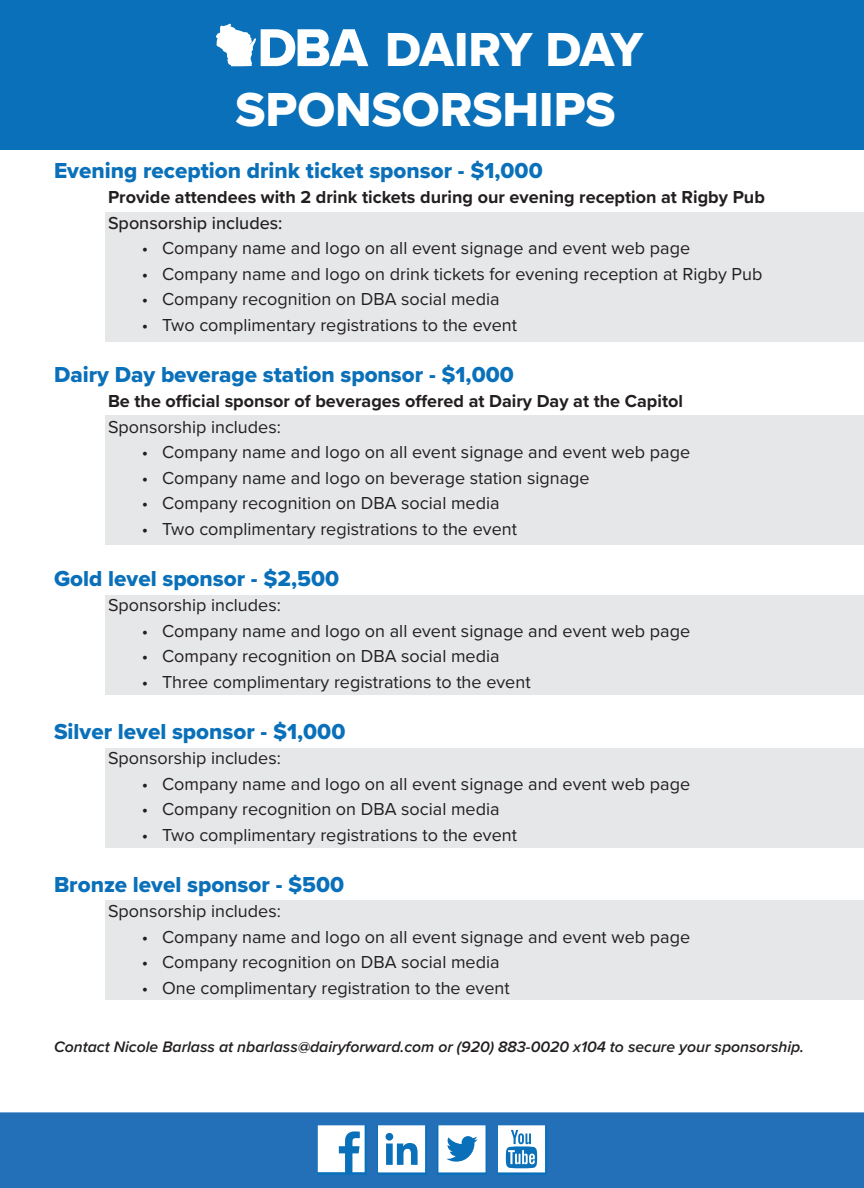
<style>
.page{position:relative;width:864px;height:1188px;background:#fff}
.page>*{position:absolute;margin:0;border:0;box-sizing:border-box;transform-origin:0 0}
.t1{font:49.5px "Proxima Nova Extrabld";color:#fff}
.t2{font:49.5px "Proxima Nova Extrabld";letter-spacing:-.025em;color:#fff}
.t3{font:22.5px "Proxima Nova Extrabld";color:#0970b9}
.t4{font:18px "Proxima Nova";color:#231f20}
.t5{font:700 18px "Proxima Nova";color:#231f20}
.t6{font:500 18px "Proxima Nova";color:#231f20}
.t7{font:italic 600 15.75px "Proxima Nova";color:#231f20}
</style>
<div class="page">
<div style="left:106px;top:901px;width:758px;height:99px;background:#e6e7e9"></div>
<div style="left:106px;top:749px;width:758px;height:99px;background:#e6e7e9"></div>
<div style="left:106px;top:596px;width:758px;height:99px;background:#e6e7e9"></div>
<div style="left:106px;top:416px;width:758px;height:129px;background:#e6e7e9"></div>
<div style="left:106px;top:212px;width:758px;height:129px;background:#e6e7e9"></div>
<div style="left:0;top:1112px;width:864px;height:76px;background:#2370b9"></div>
<div style="left:0;top:0;width:864px;height:149px;background:#0970b9"></div>
<div style="left:437px;top:1125px;width:50px;height:49px;background:#73add7"></div>
<svg style="left:438px;top:1125px;width:48px;height:47px;background:#c4dcee"></svg>
<svg style="left:216px;top:24px;width:152px;height:42px"></svg>
<div style="left:377px;top:1125px;width:50px;height:49px;background:linear-gradient(to bottom,#247fc0,#247fc0)"></div>
<svg style="left:378px;top:1125px;width:47px;height:47px"></svg>
<div style="left:317px;top:1125px;width:50px;height:49px;background:linear-gradient(to bottom,#0970b9,#0970b9)"></div>
<svg style="left:318px;top:1125px;width:47px;height:47px"></svg>
<div style="left:497px;top:1125px;width:50px;height:49px;background:linear-gradient(to bottom,#1677bc,#1677bc)"></div>
<svg style="left:498px;top:1125px;width:47px;height:47px"></svg>
<p class="t2" style="left:385px;top:12px;width:260px">DAIRY DAY</p>
<p class="t1" style="left:236px;top:72px;width:381px">SPONSORSHIPS</p>
<p class="t3" style="left:54px;top:153px;width:490px">Evening reception drink ticket sponsor - $1,000</p>
<p class="t5" style="left:108px;top:184px;width:658px">Provide attendees with 2 drink tickets during our evening reception at Rigby Pub</p>
<p class="t6" style="left:108px;top:209px;width:176px">Sponsorship includes:</p>
<p class="t4" style="left:142px;top:235px;width:550px">• Company name and logo on all event signage and event web page</p>
<p class="t4" style="left:142px;top:260px;width:622px">• Company name and logo on drink tickets for evening reception at Rigby Pub</p>
<p class="t4" style="left:142px;top:286px;width:359px">• Company recognition on DBA social media</p>
<p class="t4" style="left:142px;top:311px;width:377px">• Two complimentary registrations to the event</p>
<p class="t3" style="left:54px;top:357px;width:461px">Dairy Day beverage station sponsor - $1,000</p>
<p class="t5" style="left:108px;top:388px;width:577px">Be the official sponsor of beverages offered at Dairy Day at the Capitol</p>
<p class="t4" style="left:108px;top:413px;width:174px">Sponsorship includes:</p>
<p class="t4" style="left:142px;top:439px;width:550px">• Company name and logo on all event signage and event web page</p>
<p class="t4" style="left:142px;top:464px;width:450px">• Company name and logo on beverage station signage</p>
<p class="t4" style="left:142px;top:490px;width:359px">• Company recognition on DBA social media</p>
<p class="t4" style="left:142px;top:515px;width:377px">• Two complimentary registrations to the event</p>
<p class="t3" style="left:54px;top:561px;width:287px">Gold level sponsor - $2,500</p>
<p class="t4" style="left:108px;top:592px;width:174px">Sponsorship includes:</p>
<p class="t4" style="left:142px;top:617px;width:550px">• Company name and logo on all event signage and event web page</p>
<p class="t4" style="left:142px;top:643px;width:359px">• Company recognition on DBA social media</p>
<p class="t4" style="left:142px;top:668px;width:390px">• Three complimentary registrations to the event</p>
<p class="t3" style="left:54px;top:714px;width:293px">Silver level sponsor - $1,000</p>
<p class="t4" style="left:108px;top:745px;width:174px">Sponsorship includes:</p>
<p class="t4" style="left:142px;top:770px;width:550px">• Company name and logo on all event signage and event web page</p>
<p class="t4" style="left:142px;top:796px;width:359px">• Company recognition on DBA social media</p>
<p class="t4" style="left:142px;top:821px;width:377px">• Two complimentary registrations to the event</p>
<p class="t3" style="left:54px;top:867px;width:292px">Bronze level sponsor - $500</p>
<p class="t4" style="left:108px;top:898px;width:174px">Sponsorship includes:</p>
<p class="t4" style="left:142px;top:923px;width:550px">• Company name and logo on all event signage and event web page</p>
<p class="t4" style="left:142px;top:949px;width:359px">• Company recognition on DBA social media</p>
<p class="t4" style="left:142px;top:974px;width:369px">• One complimentary registration to the event</p>
<p class="t7" style="left:54px;top:1035px;width:752px">Contact Nicole Barlass at nbarlass@dairyforward.com or (920) 883-0020 x104 to secure your sponsorship.</p>
</div>
